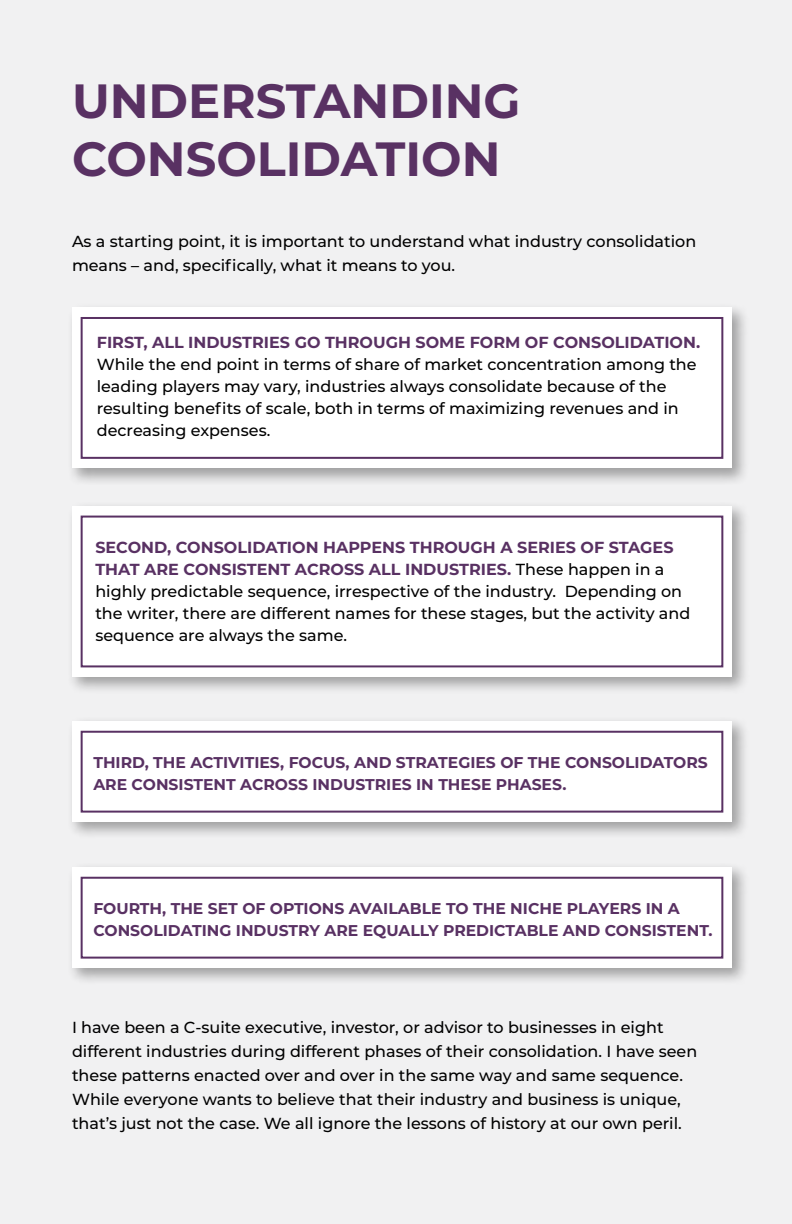
<style>
.page{position:relative;width:792px;height:1224px;background:#f1f1f2}
.page>*{position:absolute;margin:0;border:0;box-sizing:border-box;transform-origin:0 0}
.t1{font:700 48px/57.6px "Montserrat";color:#593163}
.t2{font:500 16px/22px "Montserrat";color:#000}
.t3{font:700 16px "Montserrat";color:#593163}
.t4{font:700 15.6px/22px "Montserrat";color:#593163}
.s1{font-weight:700;color:#593163}
</style>
<div class="page">
<div style="left:68px;top:303px;width:682px;height:182px;background:#000;opacity:.34"></div>
<div style="left:72px;top:307px;width:660px;height:161px;background:#fff"></div>
<div style="left:68px;top:502px;width:682px;height:192px;background:#000;opacity:.34"></div>
<div style="left:72px;top:506px;width:660px;height:171px;background:#fff"></div>
<div style="left:68px;top:717px;width:682px;height:122px;background:#000;opacity:.34"></div>
<div style="left:72px;top:721px;width:660px;height:101px;background:#fff"></div>
<div style="left:68px;top:863px;width:682px;height:122px;background:#000;opacity:.34"></div>
<div style="left:72px;top:867px;width:660px;height:101px;background:#fff"></div>
<div style="left:81px;top:317px;width:642px;height:142px;border:2px solid #593163"></div>
<div style="left:81px;top:516px;width:642px;height:151px;border:2px solid #593163"></div>
<div style="left:81px;top:731px;width:642px;height:82px;border:2px solid #593163"></div>
<div style="left:81px;top:877px;width:642px;height:82px;border:2px solid #593163"></div>
<h1 class="t1" style="left:72px;top:70px;width:450px">UNDERSTANDING<br>CONSOLIDATION</h1>
<p class="t2" style="left:72px;top:228px;width:626px;line-height:24px">As a starting point, it is important to understand what industry consolidation means – and, specifically, what it means to you.</p>
<p class="t3" style="left:97px;top:331px;width:605px">FIRST, ALL INDUSTRIES GO THROUGH SOME FORM OF CONSOLIDATION.</p>
<p class="t2" style="left:97px;top:353px;width:601px">While the end point in terms of share of market concentration among the leading players may vary, industries always consolidate because of the resulting benefits of scale, both in terms of maximizing revenues and in decreasing expenses.</p>
<p class="t2" style="left:95px;top:536px;width:597px"><span class="s1">SECOND, CONSOLIDATION HAPPENS THROUGH A SERIES OF STAGES THAT ARE CONSISTENT ACROSS ALL INDUSTRIES.</span> These happen in a highly predictable sequence, irrespective of the industry. Depending on the writer, there are different names for these stages, but the activity and sequence are always the same.</p>
<p class="t4" style="left:93px;top:751px;width:616px">THIRD, THE ACTIVITIES, FOCUS, AND STRATEGIES OF THE CONSOLIDATORS<br>ARE CONSISTENT ACROSS INDUSTRIES IN THESE PHASES.</p>
<p class="t4" style="left:93px;top:897px;width:621px">FOURTH, THE SET OF OPTIONS AVAILABLE TO THE NICHE PLAYERS IN A<br>CONSOLIDATING INDUSTRY ARE EQUALLY PREDICTABLE AND CONSISTENT.</p>
<p class="t2" style="left:72px;top:1015px;width:627px;line-height:24px">I have been a C-suite executive, investor, or advisor to businesses in eight different industries during different phases of their consolidation. I have seen these patterns enacted over and over in the same way and same sequence.<br>While everyone wants to believe that their industry and business is unique, that’s just not the case. We all ignore the lessons of history at our own peril.</p>
</div>
